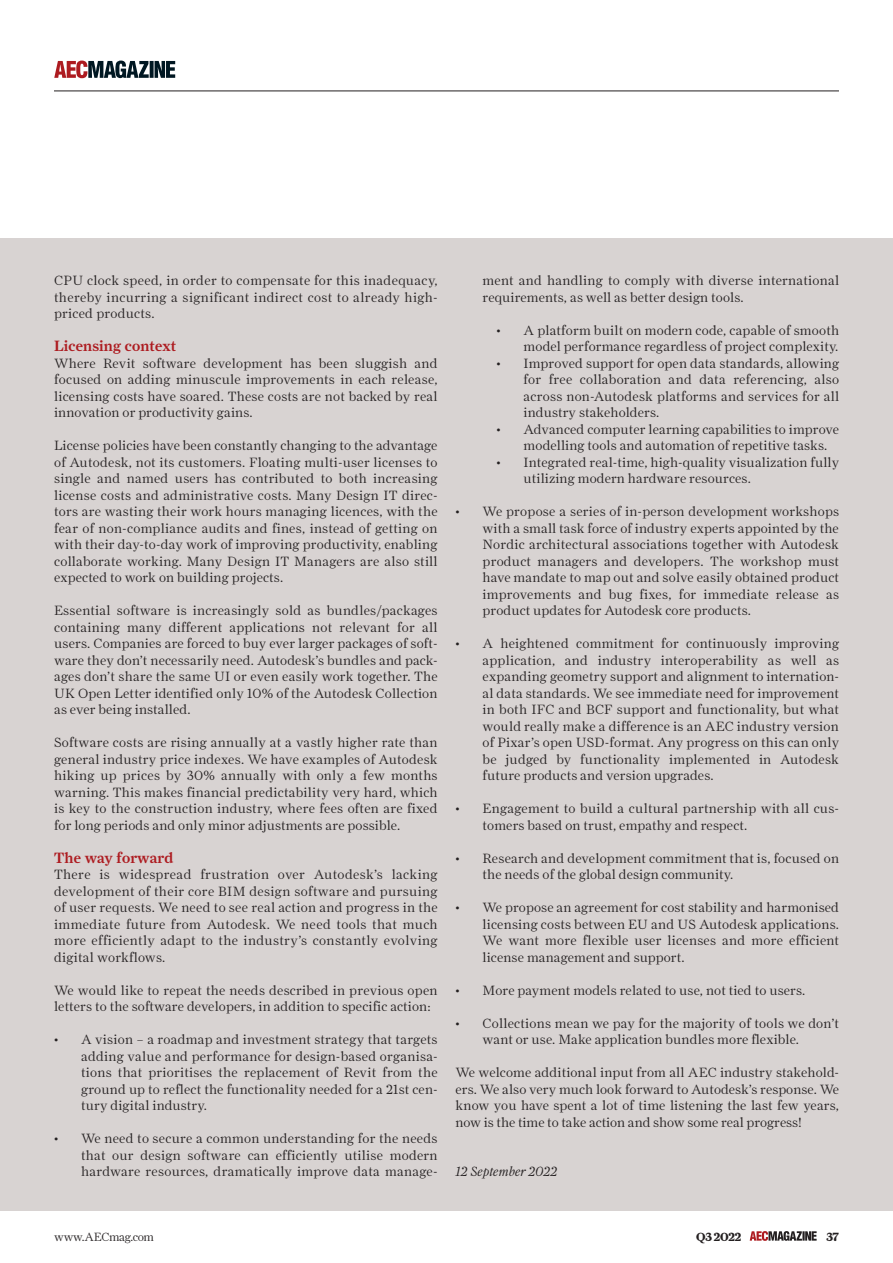
<style>
.page{position:relative;width:893px;height:1263px;background:#fff}
.page>*{position:absolute;margin:0;border:0;box-sizing:border-box;transform-origin:0 0}
.Body_copy{font:15px "Farnham Display Medium OSF";letter-spacing:.01em;color:#ad1b20}
.Body_copy-2{font:300 13.5px/16.5px "Farnham Display";letter-spacing:.01em;color:#231f20;text-align:justify}
.Body_copy-3{font:italic 300 13.5px "Farnham Display";letter-spacing:.01em;color:#231f20}
.t1{font:300 12px "Farnham Display";letter-spacing:-.025em;color:#231f20}
.t2{font:700 12px "Farnham Display";letter-spacing:-.03em;color:#231f20}
</style>
<div class="page">
<svg style="left:750px;top:1231px;width:67px;height:10px"></svg>
<div style="left:0;top:239px;width:893px;height:972px;background:#d8d3d2"></div>
<svg style="left:54px;top:61px;width:121px;height:17px"></svg>
<hr style="left:54px;top:91px;width:785px;height:1px;background:#231f20">
<p class="Body_copy-2" style="left:54px;top:272px;width:385px">CPU clock speed, in order to compensate for this inadequacy, thereby incurring a significant indirect cost to already high&shy;priced products.</p>
<p class="Body_copy" style="left:54px;top:337px;width:124px">Licensing context</p>
<p class="Body_copy-2" style="left:54px;top:355px;width:385px">Where Revit software development has been sluggish and focused on adding minuscule improvements in each release, licensing costs have soared. These costs are not backed by real innovation or productivity gains.</p>
<p class="Body_copy-2" style="left:54px;top:437px;width:385px">License policies have been constantly changing to the advantage of Autodesk, not its customers. Floating multi-user licenses to single and named users has contributed to both increasing license costs and administrative costs. Many Design IT direc&shy;tors are wasting their work hours managing licences, with the fear of non-compliance audits and fines, instead of getting on with their day-to-day work of improving productivity, enabling collaborate working. Many Design IT Managers are also still expected to work on building projects.</p>
<p class="Body_copy-2" style="left:54px;top:602px;width:385px">Essential software is increasingly sold as bundles/packages containing many different applications not relevant for all users. Companies are forced to buy ever larger packages of soft&shy;ware they don’t necessarily need. Autodesk’s bundles and pack&shy;ages don’t share the same UI or even easily work together. The UK Open Letter identified only 10% of the Autodesk Collection as ever being installed.</p>
<p class="Body_copy-2" style="left:54px;top:734px;width:385px">Software costs are rising annually at a vastly higher rate than general industry price indexes. We have examples of Autodesk hiking up prices by 30% annually with only a few months warning. This makes financial predictability very hard, which is key to the construction industry, where fees often are fixed for long periods and only minor adjustments are possible.</p>
<p class="Body_copy" style="left:54px;top:848px;width:121px">The way forward</p>
<p class="Body_copy-2" style="left:54px;top:866px;width:385px">There is widespread frustration over Autodesk’s lacking development of their core BIM design software and pursuing of user requests. We need to see real action and progress in the immediate future from Autodesk. We need tools that much more efficiently adapt to the industry’s constantly evolving digital workflows.</p>
<p class="Body_copy-2" style="left:54px;top:982px;width:385px">We would like to repeat the needs described in previous open letters to the software developers, in addition to specific action:</p>
<p class="Body_copy-2" style="left:81px;top:1031px;width:358px;text-indent:-27px">• A vision – a roadmap and investment strategy that targets adding value and performance for design-based organisa&shy;tions that prioritises the replacement of Revit from the ground up to reflect the functionality needed for a 21st cen&shy;tury digital industry.</p>
<p class="Body_copy-2" style="left:81px;top:1130px;width:358px;text-indent:-27px">• We need to secure a common understanding for the needs that our design software can efficiently utilise modern hardware resources, dramatically improve data manage-</p>
<p class="Body_copy-2" style="left:483px;top:272px;width:358px">ment and handling to comply with diverse international requirements, as well as better design tools.</p>
<p class="Body_copy-2" style="left:497px;top:322px;width:344px;text-align:right">• A platform built on modern code, capable of smooth model performance regardless of project complexity.</p>
<p class="Body_copy-2" style="left:524px;top:355px;width:317px;text-indent:-27px">• Improved support for open data standards, allowing for free collaboration and data referencing, also across non-Autodesk platforms and services for all industry stakeholders.</p>
<p class="Body_copy-2" style="left:524px;top:421px;width:317px;text-indent:-27px">• Advanced computer learning capabilities to improve modelling tools and automation of repetitive tasks.</p>
<p class="Body_copy-2" style="left:524px;top:454px;width:317px;text-indent:-27px">• Integrated real-time, high-quality visualization fully utilizing modern hardware resources.</p>
<p class="Body_copy-2" style="left:483px;top:503px;width:358px;text-indent:-27px">• We propose a series of in-person development workshops with a small task force of industry experts appointed by the Nordic architectural associations together with Autodesk product managers and developers. The workshop must have mandate to map out and solve easily obtained product improvements and bug fixes, for immediate release as product updates for Autodesk core products.</p>
<p class="Body_copy-2" style="left:483px;top:635px;width:358px;text-indent:-27px">• A heightened commitment for continuously improving application, and industry interoperability as well as expanding geometry support and alignment to internation&shy;al data standards. We see immediate need for improvement in both IFC and BCF support and functionality, but what would really make a difference is an AEC industry version of Pixar’s open USD-format. Any progress on this can only be judged by functionality implemented in Autodesk future products and version upgrades.</p>
<p class="Body_copy-2" style="left:483px;top:800px;width:358px;text-indent:-27px">• Engagement to build a cultural partnership with all cus&shy;tomers based on trust, empathy and respect.</p>
<p class="Body_copy-2" style="left:483px;top:850px;width:358px;text-indent:-27px">• Research and development commitment that is, focused on the needs of the global design community.</p>
<p class="Body_copy-2" style="left:483px;top:899px;width:358px;text-indent:-27px">• We propose an agreement for cost stability and harmonised licensing costs between EU and US Autodesk applications.<br>We want more flexible user licenses and more efficient license management and support.</p>
<p class="Body_copy-2" style="left:456px;top:982px;width:351px">• More payment models related to use, not tied to users.</p>
<p class="Body_copy-2" style="left:483px;top:1015px;width:358px;text-indent:-27px">• Collections mean we pay for the majority of tools we don’t want or use. Make application bundles more flexible.</p>
<p class="Body_copy-2" style="left:456px;top:1064px;width:385px">We welcome additional input from all AEC industry stakehold&shy;ers. We also very much look forward to Autodesk’s response. We know you have spent a lot of time listening the last few years, now is the time to take action and show some real progress!</p>
<p class="Body_copy-3" style="left:456px;top:1164px;width:103px">12 September 2022</p>
<p class="t1" style="left:54px;top:1230px;width:102px">www.AECmag.com</p>
<p class="t2" style="left:696px;top:1229px;width:46px">Q3 2022</p>
<p class="t2" style="left:826px;top:1229px;width:14px">37</p>
</div>
